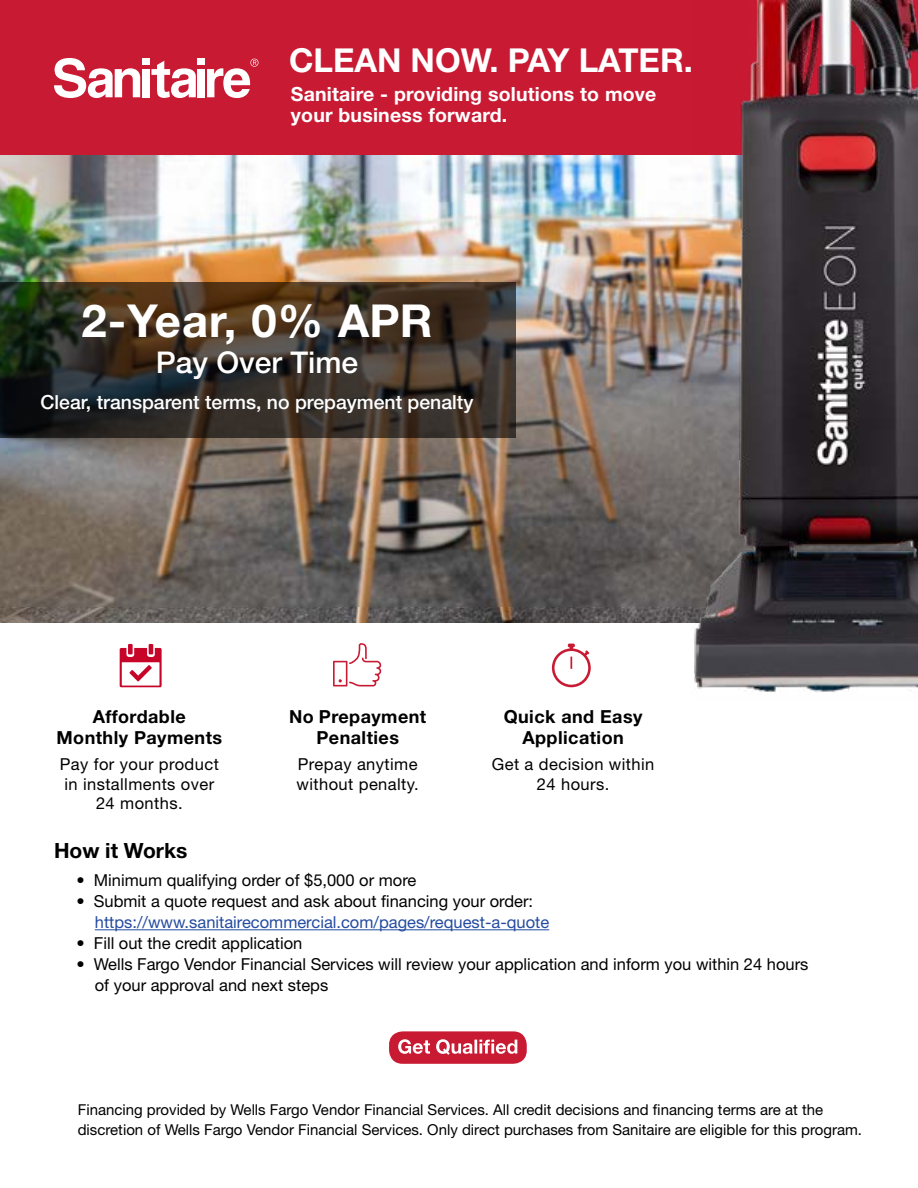
<style>
.page{position:relative;width:918px;height:1188px;background:#fff}
.page>*{position:absolute;margin:0;border:0;box-sizing:border-box;transform-origin:0 0}
.t1{font:700 45.45px "Helvetica Neue LT Std";color:#fff}
.t2{font:700 33px "Helvetica Neue LT Std";color:#fff}
.t3{font:500 30px "Helvetica Neue LT Std";color:#fff}
.t4{font:700 21px "Helvetica Neue LT Std";color:#000}
.t5{font:700 19.5px/21px "Helvetica Neue LT Std";letter-spacing:.01em;color:#fff}
.t6{font:500 19.35px "Helvetica Neue LT Std";color:#fff}
.t7{font:700 18px/21.6px "Helvetica Neue LT Std";letter-spacing:.025em;color:#000;text-align:center}
.t8{font:16.5px/21px "Helvetica Neue LT Std";color:#000}
.t9{font:16.5px/19.8px "Helvetica Neue LT Std";letter-spacing:.025em;color:#000;text-align:center}
.t10{font:16.5px "Helvetica Neue LT Std";color:#234ba0}
.t11{font:15px/19.5px "Helvetica Neue LT Std";color:#000}
</style>
<div class="page">
<img style="left:0;top:154px;width:692px;height:453px">
<div style="left:0;top:0;width:918px;height:154px;background:#c91a33"></div>
<img style="left:692px;top:0;width:226px;height:692px">
<div style="left:142px;top:58px;width:8px;height:7px;background:#fff"></div>
<svg style="left:54px;top:58px;width:86px;height:40px"></svg>
<div style="left:142px;top:69px;width:8px;height:28px;background:#fff"></div>
<div style="left:198px;top:58px;width:7px;height:7px;background:#fff"></div>
<div style="left:198px;top:69px;width:7px;height:28px;background:#fff"></div>
<svg style="left:151px;top:61px;width:45px;height:37px"></svg>
<svg style="left:207px;top:59px;width:51px;height:39px"></svg>
<svg style="left:0;top:282px;width:515px;height:156px;background:#372f25"></svg>
<svg style="left:333px;top:643px;width:48px;height:43px"></svg>
<svg style="left:551px;top:644px;width:40px;height:43px"></svg>
<div style="left:128px;top:644px;width:5px;height:10px;background:#c70529"></div>
<hr style="left:149px;top:644px;width:4px;height:10px;background:#c70529">
<svg style="left:120px;top:648px;width:42px;height:39px"></svg>
<hr style="left:95px;top:929px;width:454px;height:1px;background:#234ba0">
<div style="left:389px;top:1031px;width:138px;height:33px;background:#c91a33;border-radius:14px"></div>
<svg style="left:398px;top:1039px;width:119px;height:16px"></svg>
<h2 class="t2" style="left:289px;top:39px;width:406px">CLEAN NOW. PAY LATER.</h2>
<p class="t5" style="left:291px;top:83px;width:367px">Sanitaire - providing solutions to move your business forward.</p>
<h1 class="t1" style="left:82px;top:293px;width:353px">2-Year, 0% APR</h1>
<h3 class="t3" style="left:156px;top:345px;width:204px">Pay Over Time</h3>
<p class="t6" style="left:41px;top:391px;width:434px">Clear, transparent terms, no prepayment penalty</p>
<p class="t7" style="left:56px;top:705px;width:167px">Affordable<br>Monthly Payments</p>
<p class="t9" style="left:60px;top:754px;width:161px">Pay for your product in installments over<br>24 months.</p>
<p class="t4" style="left:54px;top:838px;width:135px">How it Works</p>
<p class="t7" style="left:289px;top:705px;width:139px">No Prepayment<br>Penalties</p>
<p class="t9" style="left:297px;top:754px;width:124px;text-align:left">Prepay anytime without penalty.</p>
<p class="t7" style="left:504px;top:705px;width:140px">Quick and Easy<br>Application</p>
<p class="t9" style="left:492px;top:754px;width:164px">Get a decision within<br>24 hours.</p>
<p class="t8" style="left:76px;top:870px;width:341px">• Minimum qualifying order of $5,000 or more</p>
<p class="t8" style="left:76px;top:891px;width:458px">• Submit a quote request and ask about financing your order:</p>
<p class="t10" style="left:95px;top:912px;width:456px">https://www.sanitairecommercial.com/pages/request-a-quote</p>
<p class="t8" style="left:76px;top:933px;width:227px">• Fill out the credit application</p>
<p class="t8" style="left:95px;top:954px;width:715px;text-indent:-18px">• Wells Fargo Vendor Financial Services will review your application and inform you within 24 hours of your approval and next steps</p>
<p class="t11" style="left:78px;top:1100px;width:786px">Financing provided by Wells Fargo Vendor Financial Services. All credit decisions and financing terms are at the discretion of Wells Fargo Vendor Financial Services. Only direct purchases from Sanitaire are eligible for this program.</p>
</div>
